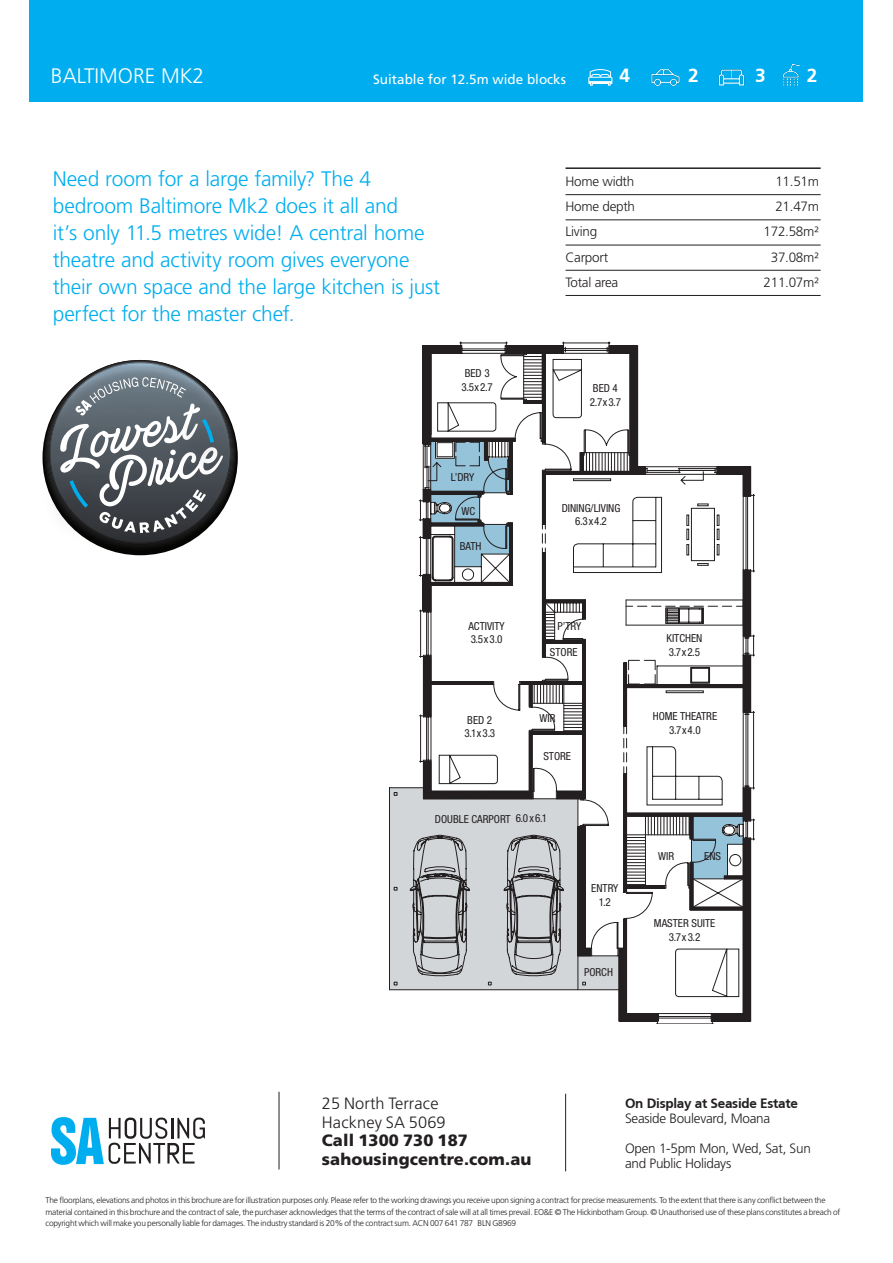
<style>
.page{position:relative;width:893px;height:1263px;background:#fff}
.page>*{position:absolute;margin:0;border:0;box-sizing:border-box;transform-origin:0 0}
.t1{font:300 21px/27px "Frutiger";letter-spacing:-.01em;color:#00aeef}
.t2{font:300 21px "Frutiger";color:#fff}
.t3{font:700 19.05px "Frutiger CE";color:#fff}
.t4{font:900 16.35px/18.8px "Frutiger";letter-spacing:.01em;color:#231f20}
.t5{font:300 13.5px/15px "Frutiger";letter-spacing:-.02em;color:#231f20}
.t6{font:700 13.5px/15px "Frutiger CE";letter-spacing:-.02em;color:#231f20}
.t7{font:13.5px "Frutiger";color:#fff}
.t8{font:condensed 11.1px "Helvetica Neue LT Std";color:#231f20}
.t9{font:300 8.4px/11.4px "Frutiger";letter-spacing:-.025em;color:#231f20}
.s1{font-weight:300}
.s2{font-family:"Frutiger";font-weight:300}
</style>
<div class="page">
<div style="left:30px;top:0;width:833px;height:101px;background:#00aeef"></div>
<img style="left:651px;top:69px;width:29px;height:18px">
<img style="left:782px;top:63px;width:17px;height:22px">
<img style="left:718px;top:69px;width:27px;height:17px">
<hr style="left:565px;top:167px;width:256px;height:2px;background:#231f20">
<hr style="left:565px;top:194px;width:256px;height:1px;background:#231f20">
<hr style="left:565px;top:220px;width:256px;height:1px;background:#231f20">
<hr style="left:565px;top:245px;width:256px;height:1px;background:#231f20">
<hr style="left:565px;top:270px;width:256px;height:1px;background:#231f20">
<hr style="left:565px;top:295px;width:256px;height:1px;background:#231f20">
<svg style="left:588px;top:69px;width:24px;height:17px"></svg>
<hr style="left:279px;top:1092px;width:1px;height:77px;background:#231f20">
<hr style="left:565px;top:1094px;width:1px;height:77px;background:#231f20">
<svg style="left:51px;top:1117px;width:154px;height:48px"></svg>
<svg style="left:44px;top:360px;width:192px;height:192px"></svg>
<hr style="left:750px;top:839px;width:1px;height:182px;background:#231f20">
<hr style="left:743px;top:910px;width:1px;height:103px;background:#231f20">
<hr style="left:626px;top:920px;width:1px;height:93px;background:#231f20">
<hr style="left:712px;top:1021px;width:39px;height:1px;background:#231f20">
<hr style="left:619px;top:1021px;width:38px;height:1px;background:#231f20">
<hr style="left:712px;top:1013px;width:31px;height:1px;background:#231f20">
<hr style="left:627px;top:1013px;width:30px;height:1px;background:#231f20">
<svg style="left:656px;top:1013px;width:58px;height:11px"></svg>
<svg style="left:389px;top:787px;width:20px;height:203px;background:#c6c9cb"></svg>
<svg style="left:409px;top:341px;width:346px;height:656px"></svg>
<p class="t2" style="left:51px;top:64px;width:155px">BALTIMORE MK2</p>
<p class="t3" style="left:688px;top:64px;width:12px">2</p>
<p class="t3" style="left:755px;top:64px;width:12px">3</p>
<p class="t3" style="left:807px;top:64px;width:12px">2</p>
<p class="t7" style="left:373px;top:71px;width:194px">Suitable for 12.5m wide blocks</p>
<p class="t3" style="left:619px;top:64px;width:12px">4</p>
<p class="t1" style="left:53px;top:165px;width:389px">Need room for a large family? The 4 bedroom Baltimore Mk2 does it all and<br>it’s only 11.5 metres wide! A central home theatre and activity room gives everyone their own space and the large kitchen is just perfect for the master chef.</p>
<p class="t8" style="left:465px;top:367px;width:27px">BED 3</p>
<p class="t8" style="left:462px;top:381px;width:33px">3.5x2.7</p>
<p class="t8" style="left:451px;top:471px;width:25px">L’DRY</p>
<p class="t8" style="left:462px;top:505px;width:15px">WC</p>
<p class="t8" style="left:460px;top:539px;width:23px">BATH</p>
<p class="t8" style="left:468px;top:619px;width:38px">ACTIVITY</p>
<p class="t8" style="left:471px;top:633px;width:33px">3.5x3.0</p>
<p class="t8" style="left:467px;top:713px;width:27px">BED 2</p>
<p class="t8" style="left:464px;top:727px;width:32px">3.1x3.3</p>
<p class="t5" style="left:565px;top:174px;width:70px">Home width</p>
<p class="t5" style="left:775px;top:174px;width:45px">11.51m</p>
<p class="t5" style="left:565px;top:199px;width:71px">Home depth</p>
<p class="t5" style="left:775px;top:199px;width:45px">21.47m</p>
<p class="t5" style="left:565px;top:224px;width:33px">Living</p>
<p class="t5" style="left:763px;top:224px;width:57px">172.58m²</p>
<p class="t5" style="left:565px;top:249px;width:44px">Carport</p>
<p class="t5" style="left:771px;top:249px;width:50px">37.08m²</p>
<p class="t5" style="left:565px;top:275px;width:54px">Total area</p>
<p class="t5" style="left:763px;top:275px;width:57px">211.07m²</p>
<p class="t8" style="left:593px;top:382px;width:27px">BED 4</p>
<p class="t8" style="left:590px;top:395px;width:33px">2.7x3.7</p>
<p class="t8" style="left:562px;top:501px;width:60px">DINING/LIVING</p>
<p class="t8" style="left:575px;top:515px;width:33px">6.3x4.2</p>
<p class="t8" style="left:557px;top:620px;width:25px">P’TRY</p>
<p class="t8" style="left:550px;top:645px;width:29px">STORE</p>
<p class="t8" style="left:539px;top:711px;width:18px">WIR</p>
<p class="t8" style="left:543px;top:750px;width:29px">STORE</p>
<p class="t8" style="left:666px;top:631px;width:37px">KITCHEN</p>
<p class="t8" style="left:669px;top:645px;width:33px">3.7x2.5</p>
<p class="t8" style="left:653px;top:710px;width:66px">HOME THEATRE</p>
<p class="t8" style="left:669px;top:724px;width:33px">3.7x4.0</p>
<p class="t8" style="left:516px;top:812px;width:33px">6.0x6.1</p>
<p class="t8" style="left:435px;top:812px;width:77px">DOUBLE CARPORT</p>
<p class="t8" style="left:591px;top:881px;width:29px">ENTRY</p>
<p class="t8" style="left:599px;top:895px;width:13px">1.2</p>
<p class="t8" style="left:584px;top:965px;width:30px">PORCH</p>
<p class="t8" style="left:658px;top:850px;width:18px">WIR</p>
<p class="t8" style="left:704px;top:850px;width:18px">ENS</p>
<p class="t8" style="left:654px;top:917px;width:63px">MASTER SUITE</p>
<p class="t8" style="left:669px;top:930px;width:33px">3.7x3.2</p>
<p class="t4" style="left:322px;top:1093px;width:211px"><span class="s1">25 North Terrace<br>Hackney SA 5069<br></span>Call 1300 730 187 sahousingcentre.com.au</p>
<p class="t6" style="left:625px;top:1095px;width:174px">On Display at Seaside Estate<br><span class="s2">Seaside Boulevard, Moana</span></p>
<p class="t5" style="left:625px;top:1141px;width:187px">Open 1-5pm Mon, Wed, Sat, Sun and Public Holidays</p>
<p class="t9" style="left:46px;top:1195px;width:796px">The floorplans, elevations and photos in this brochure are for illustration purposes only. Please refer to the working drawings you receive upon signing a contract for precise measurements. To the extent that there is any conflict between the material contained in this brochure and the contract of sale, the purchaser acknowledges that the terms of the contract of sale will at all times prevail. EO&amp;E © The Hickinbotham Group. © Unauthorised use of these plans constitutes a breach of copyright which will make you personally liable for damages. The industry standard is 20% of the contract sum. ACN 007 641 787 BLN G8969</p>
</div>
